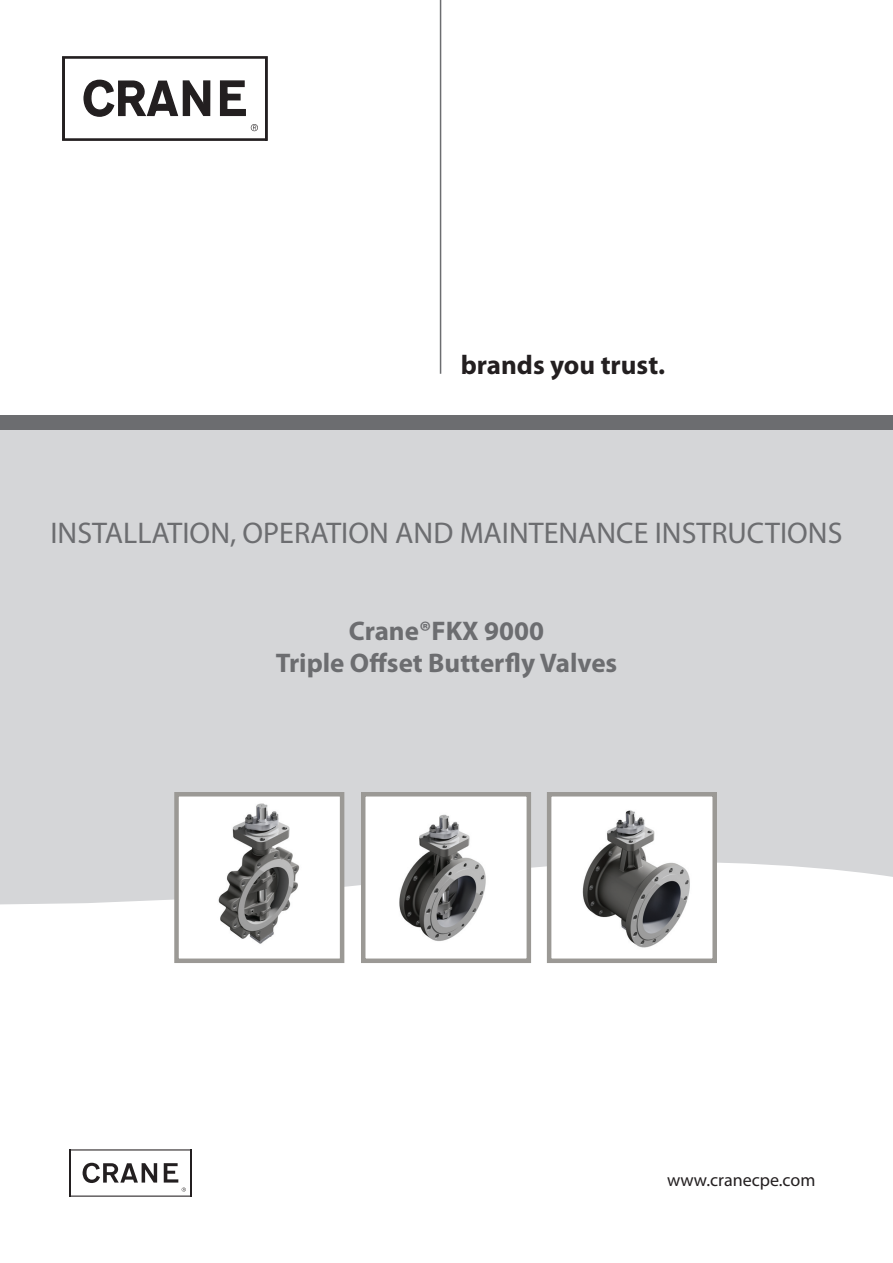
<style>
.page{position:relative;width:893px;height:1263px;background:#fff}
.page>*{position:absolute;margin:0;border:0;box-sizing:border-box;transform-origin:0 0}
.t1{font:30px "Myriad Pro";color:#6c6d70}
.t2{font:700 27px/32.4px "Myriad Pro";color:#6c6d70;text-align:center}
.t3{font:700 27px "Myriad Pro";color:#231f20}
.t4{font:18px "Myriad Pro";color:#231f20}
</style>
<div class="page">
<div style="left:0;top:430px;width:893px;height:475px;background:#d5d6d8"></div>
<div style="left:0;top:415px;width:893px;height:15px;background:#6c6d70"></div>
<svg style="left:83px;top:1163px;width:74px;height:20px"></svg>
<hr style="left:71px;top:1195px;width:120px;height:2px;background:#231f20">
<hr style="left:190px;top:1149px;width:1px;height:48px;background:#231f20">
<hr style="left:70px;top:1149px;width:121px;height:1px;background:#231f20">
<hr style="left:70px;top:1149px;width:1px;height:48px;background:#231f20">
<svg style="left:164px;top:1163px;width:22px;height:28px"></svg>
<svg style="left:219px;top:80px;width:27px;height:37px"></svg>
<svg style="left:83px;top:79px;width:128px;height:38px"></svg>
<div style="left:63px;top:57px;width:204px;height:83px;border:1px solid #231f20"></div>
<svg style="left:251px;top:124px;width:7px;height:7px"></svg>
<hr style="left:440px;top:0;width:1px;height:374px;background:#6c6d70">
<div style="left:174px;top:792px;width:170px;height:171px;background:#fff;border:4px solid #9b9995"></div>
<img style="left:218px;top:803px;width:82px;height:141px">
<div style="left:547px;top:792px;width:170px;height:171px;background:#fff;border:4px solid #9b9995"></div>
<img style="left:582px;top:810px;width:108px;height:138px">
<div style="left:361px;top:792px;width:170px;height:171px;background:#fff;border:4px solid #9b9995"></div>
<img style="left:399px;top:814px;width:87px;height:127px">
<p class="t3" style="left:461px;top:350px;width:206px">brands you trust.</p>
<p class="t1" style="left:50px;top:516px;width:793px">INSTALLATION, OPERATION AND MAINTENANCE INSTRUCTIONS</p>
<p class="t2" style="left:276px;top:615px;width:343px">Crane®FKX 9000<br>Triple Offset Butterfly Valves</p>
<p class="t4" style="left:667px;top:1170px;width:150px">www.cranecpe.com</p>
</div>
